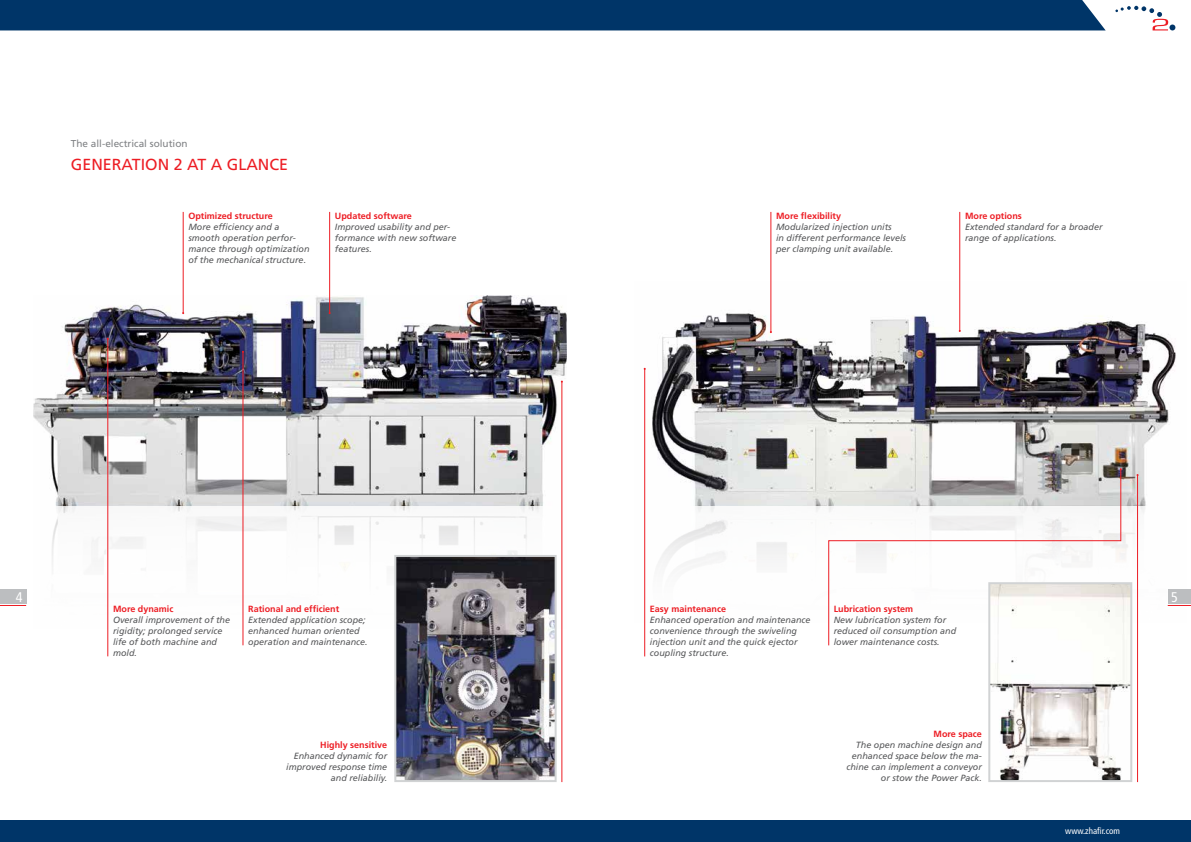
<style>
.page{position:relative;width:1191px;height:842px;background:#fff}
.page>*{position:absolute;margin:0;border:0;box-sizing:border-box;transform-origin:0 0}
.t1{font:16px "Frutiger";color:#ed1d24}
.t2{font:condensed 14px "Frutiger";color:#fff}
.t3{font:10px "Frutiger";color:#808285}
.t4{font:italic 9px/11px "Frutiger";color:#58595b}
.t5{font:700 9px "Frutiger";color:#ed1d24}
.t6{font:condensed 9px "Frutiger";color:#fff}
.s1{font-style:normal}
</style>
<div class="page">
<img style="left:644px;top:281px;width:542px;height:441px">
<img style="left:34px;top:295px;width:532px;height:421px">
<div style="left:1167px;top:590px;width:24px;height:14px;background:#bcbec0"></div>
<div style="left:0;top:590px;width:26px;height:14px;background:#bcbec0"></div>
<svg style="left:1167px;top:605px;width:24px;height:1px"></svg>
<svg style="left:0;top:605px;width:26px;height:1px"></svg>
<div style="left:0;top:820px;width:1191px;height:22px;background:#003568"></div>
<svg style="left:1115px;top:6px;width:60px;height:24px"></svg>
<div style="left:0;top:0;width:1105px;height:30px;background:#003568"></div>
<img style="left:991px;top:585px;width:138px;height:194px">
<div style="left:988px;top:582px;width:144px;height:200px;border:2px solid #d1d3d4"></div>
<img style="left:397px;top:558px;width:156px;height:221px">
<div style="left:394px;top:555px;width:162px;height:227px;border:2px solid #d1d3d4"></div>
<hr style="left:329px;top:212px;width:1px;height:101px;background:#ed1d24">
<hr style="left:183px;top:212px;width:1px;height:101px;background:#ed1d24">
<hr style="left:561px;top:382px;width:1px;height:400px;background:#ed1d24">
<hr style="left:770px;top:212px;width:1px;height:120px;background:#ed1d24">
<hr style="left:959px;top:212px;width:1px;height:119px;background:#ed1d24">
<hr style="left:108px;top:339px;width:1px;height:317px;background:#ed1d24">
<hr style="left:243px;top:352px;width:1px;height:293px;background:#ed1d24">
<hr style="left:1137px;top:475px;width:1px;height:307px;background:#ed1d24">
<hr style="left:644px;top:369px;width:1px;height:287px;background:#ed1d24">
<svg style="left:828px;top:469px;width:293px;height:177px"></svg>
<p class="t3" style="left:71px;top:138px;width:118px">The all-electrical solution</p>
<h1 class="t1" style="left:71px;top:155px;width:219px">GENERATION 2 AT A GLANCE</h1>
<p class="t5" style="left:188px;top:210px;width:86px">Optimized structure</p>
<p class="t4" style="left:188px;top:221px;width:123px">More efficiency and a smooth operation perfor&shy;mance through optimization of the mechanical structure<span class="s1">.</span></p>
<p class="t5" style="left:335px;top:210px;width:78px">Updated software</p>
<p class="t4" style="left:335px;top:221px;width:123px">Improved usability and per&shy;formance with new software features.</p>
<p class="t5" style="left:776px;top:210px;width:66px">More flexibility</p>
<p class="t4" style="left:776px;top:221px;width:131px">Modularized injection units<br>in different performance levels per clamping unit available.</p>
<p class="t5" style="left:965px;top:210px;width:58px">More options</p>
<p class="t4" style="left:965px;top:221px;width:139px">Extended standard for a broader range of applications.</p>
<h2 class="t2" style="left:16px;top:589px;width:8px">4</h2>
<h2 class="t2" style="left:1171px;top:589px;width:8px">5</h2>
<p class="t5" style="left:113px;top:604px;width:62px">More dynamic</p>
<p class="t4" style="left:113px;top:615px;width:119px">Overall improvement of the rigidity; prolonged service life of both machine and mold.</p>
<p class="t5" style="left:248px;top:604px;width:93px">Rational and efficient</p>
<p class="t4" style="left:248px;top:615px;width:121px">Extended application scope; enhanced human oriented operation and maintenance.</p>
<p class="t5" style="left:320px;top:739px;width:69px">Highly sensitive</p>
<p class="t4" style="left:286px;top:750px;width:103px;text-align:right">Enhanced dynamic for improved response time and reliabiliy.</p>
<p class="t5" style="left:650px;top:604px;width:78px">Easy maintenance</p>
<p class="t4" style="left:650px;top:615px;width:162px">Enhanced operation and maintenance convenience through the swiveling injection unit and the quick ejector coupling structure.</p>
<p class="t5" style="left:833px;top:604px;width:81px">Lubrication system</p>
<p class="t4" style="left:833px;top:615px;width:124px">New lubrication system for reduced oil consumption and lower maintenance costs.</p>
<p class="t5" style="left:933px;top:728px;width:50px">More space</p>
<p class="t4" style="left:846px;top:739px;width:137px;text-align:right">The open machine design and enhanced space below the ma&shy;chine can implement a conveyor or stow the Power Pack.</p>
<p class="t6" style="left:1065px;top:825px;width:56px">www.zhafir.com</p>
</div>
